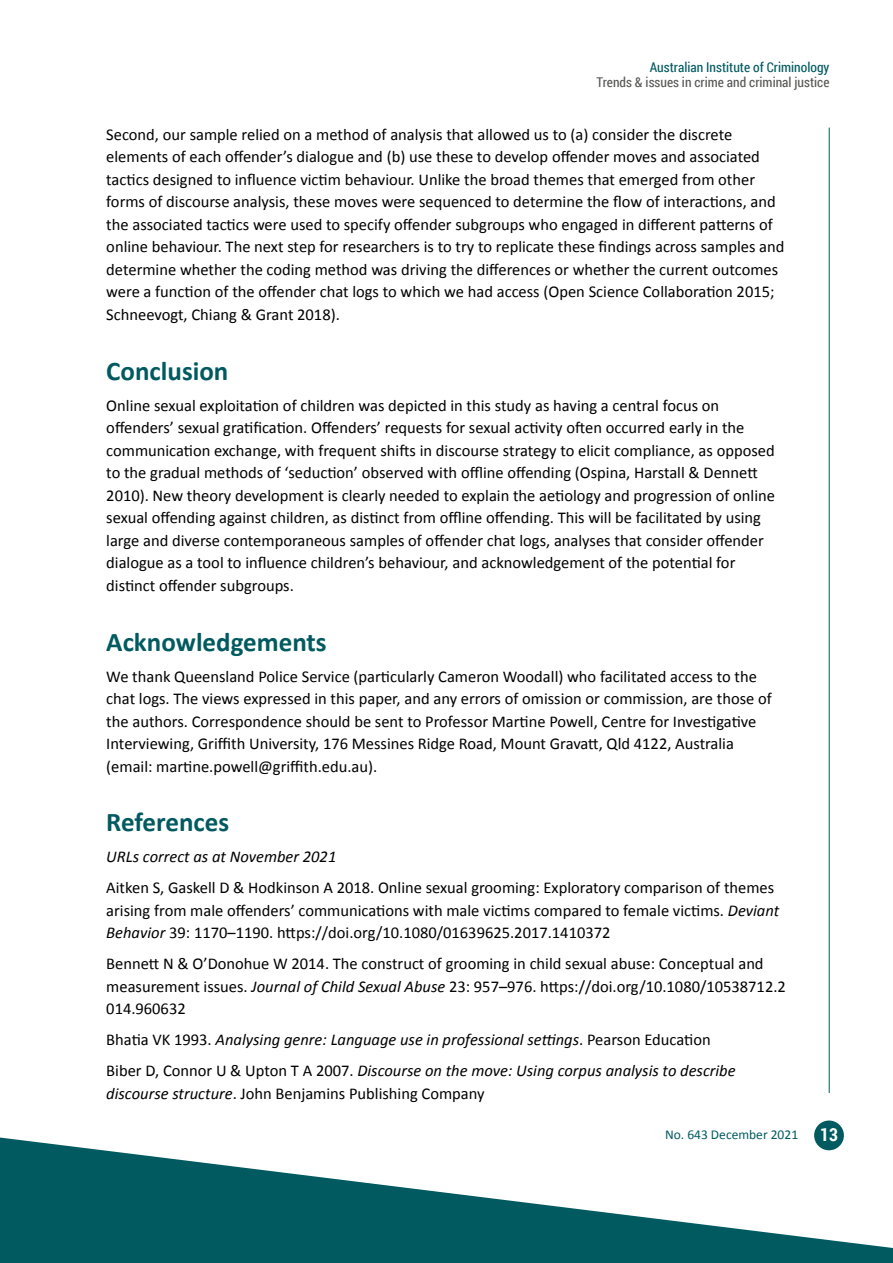
<style>
.page{position:relative;width:893px;height:1263px;background:#fff}
.page>*{position:absolute;margin:0;border:0;box-sizing:border-box;transform-origin:0 0}
.t1{font:700 27px "Calibri";color:#005a60}
.body{font:16.5px/22.5px "Calibri";color:#000}
.body-2{font:italic 16.5px/22.5px "Calibri";color:#000}
.t2{font:13.5px "Roboto Condensed";color:#575756}
.t3{font:13.5px "Roboto Condensed";color:#005a60}
.t4{font:13.5px "Calibri";color:#005a60}
.s1{font-style:italic}
.s2{font-style:normal}
.s3{font-family:"Roboto Condensed";font-weight:700;font-size:18px;color:#fff}
</style>
<div class="page">
<hr style="left:829px;top:128px;width:1px;height:965px;background:#005a60">
<div style="left:814px;top:1120px;width:30px;height:30px;background:#005a60;border-radius:50%"></div>
<svg style="left:0;top:1137px;width:893px;height:126px;fill:#005a60"></svg>
<p class="t3" style="left:650px;top:58px;width:181px">Australian Institute of Criminology</p>
<p class="t2" style="left:597px;top:73px;width:234px">Trends &amp; issues in crime and criminal justice</p>
<p class="body" style="left:106px;top:123px;width:680px">Second, our sample relied on a method of analysis that allowed us to (a) consider the discrete elements of each offender’s dialogue and (b) use these to develop offender moves and associated tactics designed to influence victim behaviour. Unlike the broad themes that emerged from other forms of discourse analysis, these moves were sequenced to determine the flow of interactions, and the associated tactics were used to specify offender subgroups who engaged in different patterns of online behaviour. The next step for researchers is to try to replicate these findings across samples and determine whether the coding method was driving the differences or whether the current outcomes were a function of the offender chat logs to which we had access (Open Science Collaboration 2015; Schneevogt, Chiang &amp; Grant 2018).</p>
<h1 class="t1" style="left:106px;top:353px;width:124px">Conclusion</h1>
<p class="body" style="left:106px;top:394px;width:670px">Online sexual exploitation of children was depicted in this study as having a central focus on offenders’ sexual gratification. Offenders’ requests for sexual activity often occurred early in the communication exchange, with frequent shifts in discourse strategy to elicit compliance, as opposed to the gradual methods of ‘seduction’ observed with offline offending (Ospina, Harstall &amp; Dennett 2010). New theory development is clearly needed to explain the aetiology and progression of online sexual offending against children, as distinct from offline offending. This will be facilitated by using large and diverse contemporaneous samples of offender chat logs, analyses that consider offender dialogue as a tool to influence children’s behaviour, and acknowledgement of the potential for distinct offender subgroups.</p>
<h1 class="t1" style="left:106px;top:624px;width:222px">Acknowledgements</h1>
<p class="body" style="left:106px;top:665px;width:667px">We thank Queensland Police Service (particularly Cameron Woodall) who facilitated access to the chat logs. The views expressed in this paper, and any errors of omission or commission, are those of the authors. Correspondence should be sent to Professor Martine Powell, Centre for Investigative Interviewing, Griffith University, 176 Messines Ridge Road, Mount Gravatt, Qld 4122, Australia (email: martine.powell@griffith.edu.au).</p>
<h1 class="t1" style="left:106px;top:805px;width:124px">References</h1>
<p class="body-2" style="left:106px;top:845px;width:232px">URLs correct as at November 2021</p>
<p class="body" style="left:106px;top:877px;width:674px">Aitken S, Gaskell D &amp; Hodkinson A 2018. Online sexual grooming: Exploratory comparison of themes arising from male offenders’ communications with male victims compared to female victims. <span class="s1">Deviant<br>Behavior</span> 39: 1170–1190. https://doi.org/10.1080/01639625.2017.1410372</p>
<p class="body" style="left:106px;top:953px;width:681px">Bennett N &amp; O’Donohue W 2014. The construct of grooming in child sexual abuse: Conceptual and measurement issues. <span class="s1">Journal of Child Sexual Abuse</span> 23: 957–976. https://doi.org/10.1080/10538712.2<br>014.960632</p>
<p class="body-2" style="left:106px;top:1028px;width:606px"><span class="s2">Bhatia VK 1993.</span> Analysing genre: Language use in professional settings<span class="s2">. Pearson Education</span></p>
<p class="body-2" style="left:106px;top:1059px;width:631px"><span class="s2">Biber D, Connor U &amp; Upton T A 2007.</span> Discourse on the move: Using corpus analysis to describe discourse structure<span class="s2">. John Benjamins Publishing Company</span></p>
<p class="t4" style="left:665px;top:1126px;width:174px">No. 643 December 2021 <span class="s3">13</span></p>
</div>
